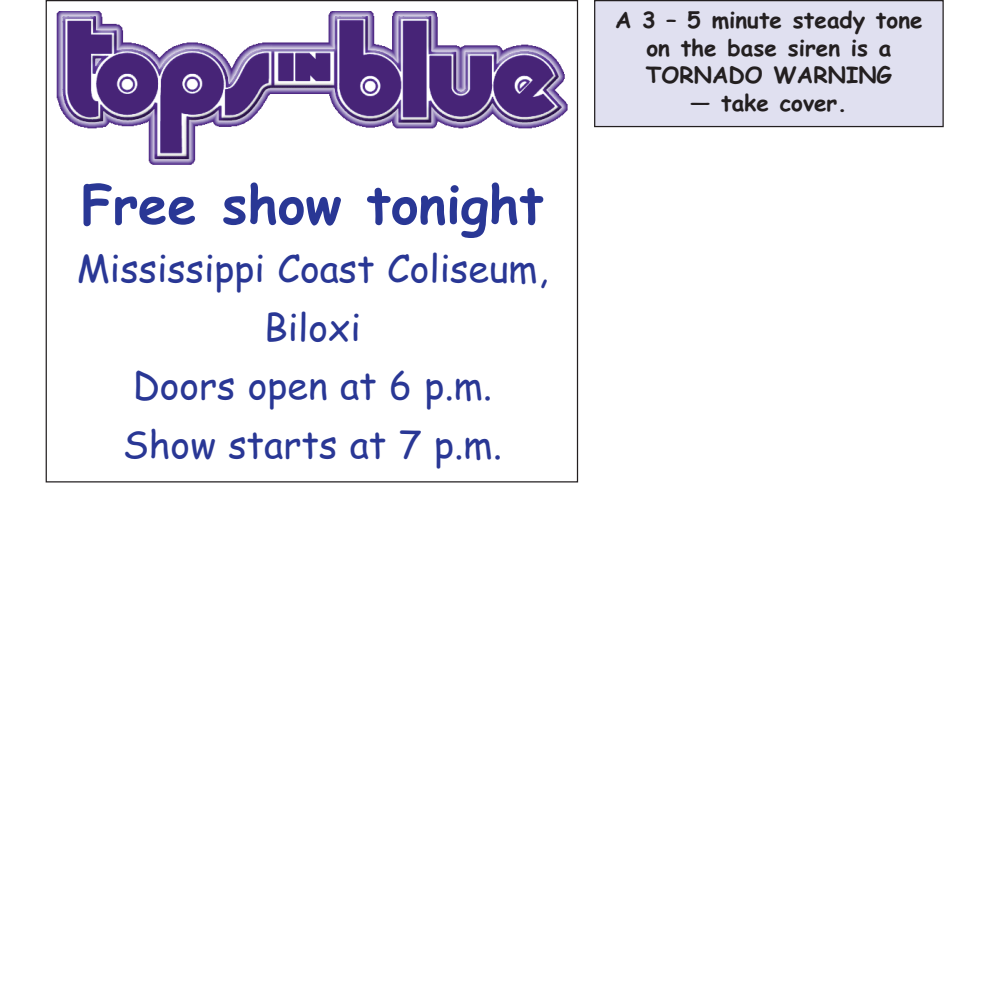
<style>
.page{position:relative;width:990px;height:990px;background:#fff}
.page>*{position:absolute;margin:0;border:0;box-sizing:border-box;transform-origin:0 0}
.t1{font:700 52.5px "Comic Sans MS";color:#293795}
.t2{font:37.5px/58.5px "Comic Sans MS";color:#293795;text-align:center}
.t3{font:700 22.5px/27.5px "Comic Sans MS";color:#231f20;text-align:center}
</style>
<div class="page">
<img style="left:56px;top:12px;width:512px;height:153px">
<div style="left:595px;top:1px;width:348px;height:126px;background:#e0e0f0"></div>
<div style="left:594px;top:0;width:350px;height:127px;border:1px solid #231f20"></div>
<p class="t1" style="left:81px;top:175px;width:464px">Free show tonight</p>
<p class="t2" style="left:77px;top:240px;width:473px">Mississippi Coast Coliseum,<br>Biloxi<br>Doors open at 6 p.m.<br>Show starts at 7 p.m.</p>
<p class="t3" style="left:615px;top:7px;width:309px">A 3 – 5 minute steady tone on the base siren is a<br>TORNADO WARNING</p>
<p class="t3" style="left:691px;top:89px;width:158px">— take cover.</p>
</div>
